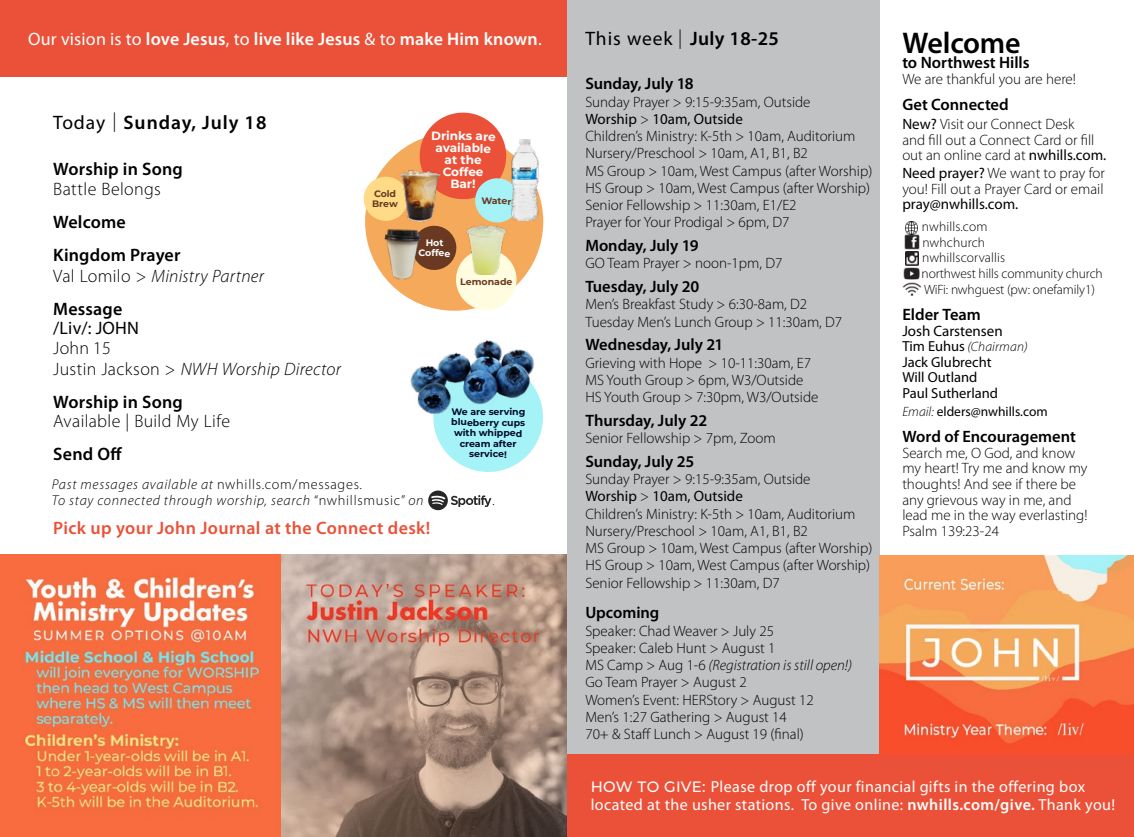
<style>
.page{position:relative;width:1134px;height:837px;background:#fff}
.page>*{position:absolute;margin:0;border:0;box-sizing:border-box;transform-origin:0 0}
.t1{font:600 30px "Myriad Pro";letter-spacing:-.005em;color:#000}
.t2{font:600 19.5px "Myriad Pro";letter-spacing:.05em;color:#000}
.t3{font:300 18px/21px "Myriad Pro";letter-spacing:.02em;color:#000}
.t4{font:600 18px "Myriad Pro";letter-spacing:.01em;color:#fff}
.t5{font:600 18px/33px "Myriad Pro";letter-spacing:.01em;color:#000}
.t6{font:600 18px "Myriad Pro";letter-spacing:.02em;color:#eb5138}
.t7{font:italic 300 18px/33px "Myriad Pro";letter-spacing:.015em;color:#000}
.t8{font:18px "Myriad Pro";letter-spacing:.01em;color:#000}
.t9{font:600 16.5px "Myriad Pro";color:#000}
.t10{font:16.05px/18px "Myriad Pro";letter-spacing:.025em;color:#fff}
.t11{font:300 15px/17.2px "Myriad Pro";color:#000}
.t12{font:15px "Myriad Pro";color:#000}
.t13{font:14.55px/15.6px "Myriad Pro";color:#000}
.t14{font:italic 300 14.25px/16.5px "Myriad Pro";letter-spacing:.05em;color:#000}
.t15{font:italic 300 14.25px "Myriad Pro";color:#000}
.t16{font:300 13.5px/15.6px "Myriad Pro";letter-spacing:-.01em;color:#000}
.t17{font:13.5px "Myriad Pro";color:#000}
.t18{font:italic 300 13.5px "Myriad Pro";letter-spacing:.01em;color:#000}
.t19{font:700 12px/12px "Montserrat";letter-spacing:-.01em;color:#fff;text-align:center}
.t20{font:700 9.3px/10.5px "Montserrat";letter-spacing:-.01em;color:#000b2b;text-align:center}
.t21{font:700 9.3px/10.5px "Montserrat";letter-spacing:-.01em;color:#693921}
.t22{font:700 9.3px/10.5px "Montserrat";letter-spacing:-.01em;color:#fff;text-align:center}
.s1{font-weight:400}
.s2{font-weight:300}
.s3{font-style:normal}
.s4{font-weight:600;font-style:normal}
.s5{font-style:italic}
.s6{font-weight:400;font-style:normal;font-size:14.55px}
.s7{font-weight:300;font-style:italic}
.s8{font-family:"Montserrat";font-weight:500;font-size:15px}
.s9{font-weight:600}
</style>
<div class="page">
<div style="left:0;top:0;width:568px;height:76px;background:#eb5138"></div>
<div style="left:567px;top:0;width:312px;height:755px;background:#c0c2c4"></div>
<div style="left:567px;top:755px;width:567px;height:82px;background:#eb5138"></div>
<div style="left:365px;top:133px;width:178px;height:178px;background:#f5a95a;border-radius:50%"></div>
<svg style="left:905px;top:221px;width:13px;height:13px"></svg>
<img style="left:904px;top:235px;width:15px;height:15px">
<img style="left:905px;top:252px;width:14px;height:13px">
<img style="left:904px;top:268px;width:16px;height:12px">
<img style="left:902px;top:283px;width:19px;height:13px">
<svg style="left:428px;top:490px;width:63px;height:20px"></svg>
<img style="left:0;top:554px;width:567px;height:283px">
<svg style="left:363px;top:112px;width:158px;height:199px"></svg>
<img style="left:507px;top:140px;width:36px;height:81px">
<svg style="left:438px;top:392px;width:105px;height:80px"></svg>
<img style="left:410px;top:340px;width:127px;height:100px">
<img style="left:879px;top:555px;width:255px;height:200px">
<p class="t4" style="left:28px;top:27px;width:515px"><span class="s1">Our vision is to</span> love Jesus<span class="s1">, to</span> live like Jesus <span class="s1">&amp; to</span> make Him known<span class="s1">.</span></p>
<h2 class="t2" style="left:53px;top:110px;width:215px"><span class="s1">Today</span> <span class="s2">|</span> Sunday, July 18</h2>
<p class="t5" style="left:53px;top:152px;width:131px">Worship in Song</p>
<p class="t3" style="left:53px;top:178px;width:109px">Battle Belongs</p>
<p class="t5" style="left:53px;top:205px;width:129px">Welcome<br>Kingdom Prayer</p>
<p class="t7" style="left:53px;top:259px;width:212px"><span class="s3">Val Lomilo &gt;</span> Ministry Partner<br><span class="s4">Message</span></p>
<p class="t8" style="left:53px;top:317px;width:87px">/Liv/: JOHN</p>
<p class="t3" style="left:53px;top:337px;width:289px">John 15<br>Justin Jackson &gt; <span class="s5">NWH Worship Director</span></p>
<p class="t5" style="left:53px;top:385px;width:131px">Worship in Song</p>
<p class="t3" style="left:53px;top:411px;width:178px">Available | Build My Life</p>
<p class="t5" style="left:53px;top:437px;width:70px">Send Off</p>
<p class="t21" style="left:372px;top:188px;width:27px">Cold<br>Brew</p>
<p class="t19" style="left:431px;top:129px;width:66px">Drinks are available at the<br>Coffee<br>Bar!</p>
<p class="t21" style="left:481px;top:195px;width:32px">Water</p>
<p class="t22" style="left:419px;top:237px;width:33px">Hot<br>Coffee</p>
<p class="t21" style="left:460px;top:276px;width:54px">Lemonade</p>
<p class="t20" style="left:451px;top:406px;width:76px">We are serving blueberry cups with whipped cream after service!</p>
<p class="t14" style="left:52px;top:475px;width:373px">Past messages available at <span class="s3">nwhills.com/messages.<br></span>To stay connected through worship, search <span class="s3">“nwhillsmusic”</span> on</p>
<p class="t6" style="left:53px;top:516px;width:378px">Pick up your John Journal at the Connect desk!</p>
<p class="t15" style="left:492px;top:492px;width:9px">.</p>
<h2 class="t2" style="left:585px;top:26px;width:195px"><span class="s1">This week</span> <span class="s2">|</span> July 18-25</h2>
<p class="t9" style="left:585px;top:73px;width:110px">Sunday, July 18</p>
<p class="t11" style="left:585px;top:93px;width:288px">Sunday Prayer &gt; 9:15-9:35am, Outside<br><span class="s1">Worship</span> &gt; <span class="s1">10am, Outside<br></span>Children’s Ministry: K-5th &gt; 10am, Auditorium Nursery/Preschool &gt; 10am, A1, B1, B2<br>MS Group &gt; 10am, West Campus (after Worship)<br>HS Group &gt; 10am, West Campus (after Worship)<br>Senior Fellowship &gt; 11:30am, E1/E2<br>Prayer for Your Prodigal &gt; 6pm, D7</p>
<p class="t9" style="left:585px;top:235px;width:115px">Monday, July 19</p>
<p class="t11" style="left:585px;top:255px;width:199px">GO Team Prayer &gt; noon-1pm, D7</p>
<p class="t9" style="left:585px;top:276px;width:116px">Tuesday, July 20</p>
<p class="t11" style="left:585px;top:296px;width:258px">Men’s Breakfast Study &gt; 6:30-8am, D2<br>Tuesday Men’s Lunch Group &gt; 11:30am, D7</p>
<p class="t9" style="left:585px;top:334px;width:139px">Wednesday, July 21</p>
<p class="t11" style="left:585px;top:354px;width:235px">Grieving with Hope &gt; 10-11:30am, E7<br>MS Youth Group &gt; 6pm, W3/Outside<br>HS Youth Group &gt; 7:30pm, W3/Outside</p>
<p class="t9" style="left:585px;top:410px;width:123px">Thursday, July 22</p>
<p class="t11" style="left:585px;top:429px;width:192px">Senior Fellowship &gt; 7pm, Zoom</p>
<p class="t9" style="left:585px;top:451px;width:110px">Sunday, July 25</p>
<p class="t11" style="left:585px;top:470px;width:288px">Sunday Prayer &gt; 9:15-9:35am, Outside<br><span class="s1">Worship</span> &gt; <span class="s1">10am, Outside<br></span>Children’s Ministry: K-5th &gt; 10am, Auditorium Nursery/Preschool &gt; 10am, A1, B1, B2<br>MS Group &gt; 10am, West Campus (after Worship)<br>HS Group &gt; 10am, West Campus (after Worship)<br>Senior Fellowship &gt; 11:30am, D7</p>
<p class="t9" style="left:585px;top:602px;width:76px">Upcoming</p>
<p class="t11" style="left:585px;top:622px;width:268px">Speaker: Chad Weaver &gt; July 25<br>Speaker: Caleb Hunt &gt; August 1<br>MS Camp &gt; Aug 1-6 <span class="s5">(Registration is still open!)<br></span>Go Team Prayer &gt; August 2<br>Women’s Event: HERStory &gt; August 12<br>Men’s 1:27 Gathering &gt; August 14<br>70+ &amp; Staff Lunch &gt; August 19 (final)</p>
<h1 class="t1" style="left:902px;top:24px;width:120px">Welcome</h1>
<p class="t9" style="left:902px;top:52px;width:129px">to Northwest Hills</p>
<p class="t11" style="left:902px;top:70px;width:175px">We are thankful you are here!</p>
<p class="t9" style="left:902px;top:94px;width:108px">Get Connected</p>
<p class="t11" style="left:902px;top:116px;width:206px;line-height:15.6px"><span class="s1">New?</span> Visit our Connect Desk<br>and fill out a Connect Card or fill out an online card at <span class="s1">nwhills.com.</span></p>
<p class="t11" style="left:902px;top:165px;width:204px;line-height:15.6px"><span class="s1">Need prayer?</span> We want to pray for you! Fill out a Prayer Card or email</p>
<p class="t12" style="left:902px;top:195px;width:118px">pray@nwhills.com.</p>
<p class="t16" style="left:922px;top:219px;width:183px">nwhills.com<br>nwhchurch<br>nwhillscorvallis<br>northwest hills community church<br>WiFi: nwhguest (pw: onefamily1)</p>
<p class="t9" style="left:902px;top:304px;width:80px">Elder Team</p>
<p class="t12" style="left:902px;top:321px;width:102px">Josh Carstensen</p>
<p class="t18" style="left:902px;top:339px;width:127px"><span class="s6">Tim Euhus</span> (Chairman)</p>
<p class="t13" style="left:902px;top:354px;width:97px">Jack Glubrecht<br>Will Outland<br>Paul Sutherland</p>
<p class="t17" style="left:902px;top:403px;width:147px"><span class="s7">Email:</span> elders@nwhills.com</p>
<p class="t9" style="left:902px;top:426px;width:175px">Word of Encouragement</p>
<p class="t11" style="left:902px;top:445px;width:187px;line-height:15.6px">Search me, O God, and know my heart! Try me and know my thoughts! And see if there be any grievous way in me, and lead me in the way everlasting!<br>Psalm 139:23-24</p>
<p class="t10" style="left:591px;top:778px;width:526px"><span class="s8">HOW TO GIVE:</span> Please drop off your financial gifts in the offering box located at the usher stations. To give online: <span class="s9">nwhills.com/give.</span> Thank you!</p>
</div>
